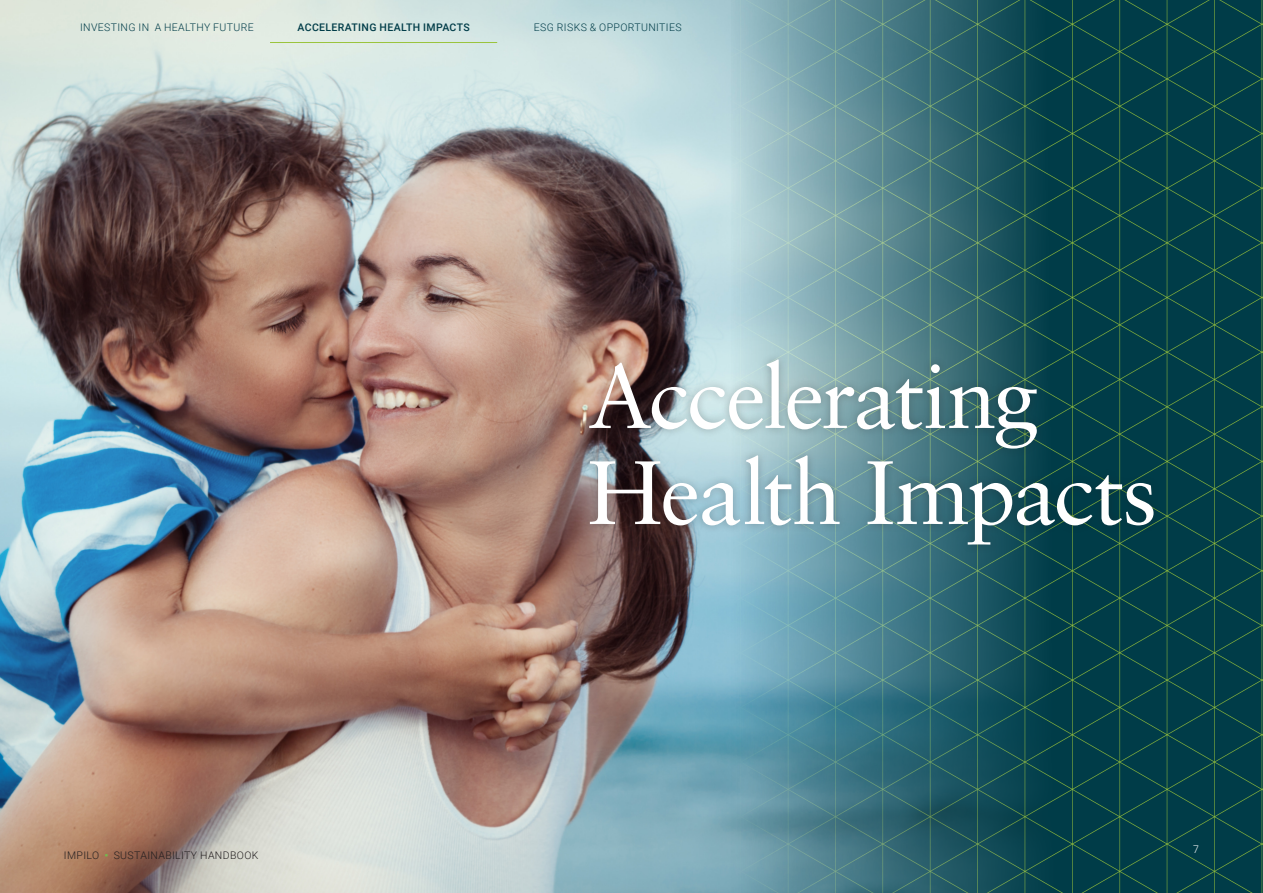
<style>
.page{position:relative;width:1263px;height:893px;background:#fff}
.page>*{position:absolute;margin:0;border:0;box-sizing:border-box;transform-origin:0 0}
.t1{font:90px "Sabon LT Pro";letter-spacing:-.03em;color:#fff}
.t2{font:300 10.5px "Roboto";letter-spacing:.035em;color:#003c48}
.t3{font:300 10.5px "Roboto";letter-spacing:.035em;color:#231f20}
.t4{font:500 10.5px "Roboto";letter-spacing:.035em;color:#003c48}
.t5{font:300 10.5px "Roboto";color:#fff}
.s1{font-weight:900;color:#75b94e}
</style>
<div class="page">
<img style="left:0;top:0;width:731px;height:892px">
<img style="left:731px;top:0;width:532px;height:892px">
<div style="left:580px;top:351px;width:582px;height:203px;background:#231f20;opacity:.3"></div>
<hr style="left:270px;top:42px;width:227px;height:1px;background:#9ac43c">
<p class="t2" style="left:80px;top:20px;width:175px">INVESTING IN A HEALTHY FUTURE</p>
<p class="t4" style="left:298px;top:20px;width:174px">ACCELERATING HEALTH IMPACTS</p>
<p class="t2" style="left:534px;top:20px;width:149px">ESG RISKS &amp; OPPORTUNITIES</p>
<p class="t3" style="left:64px;top:848px;width:196px">IMPILO <span class="s1">•</span> SUSTAINABILITY HANDBOOK</p>
<p class="t1" style="left:587px;top:340px;width:453px">Accelerating</p>
<p class="t1" style="left:587px;top:436px;width:571px">Health Impacts</p>
<p class="t5" style="left:1193px;top:842px;width:7px">7</p>
</div>
